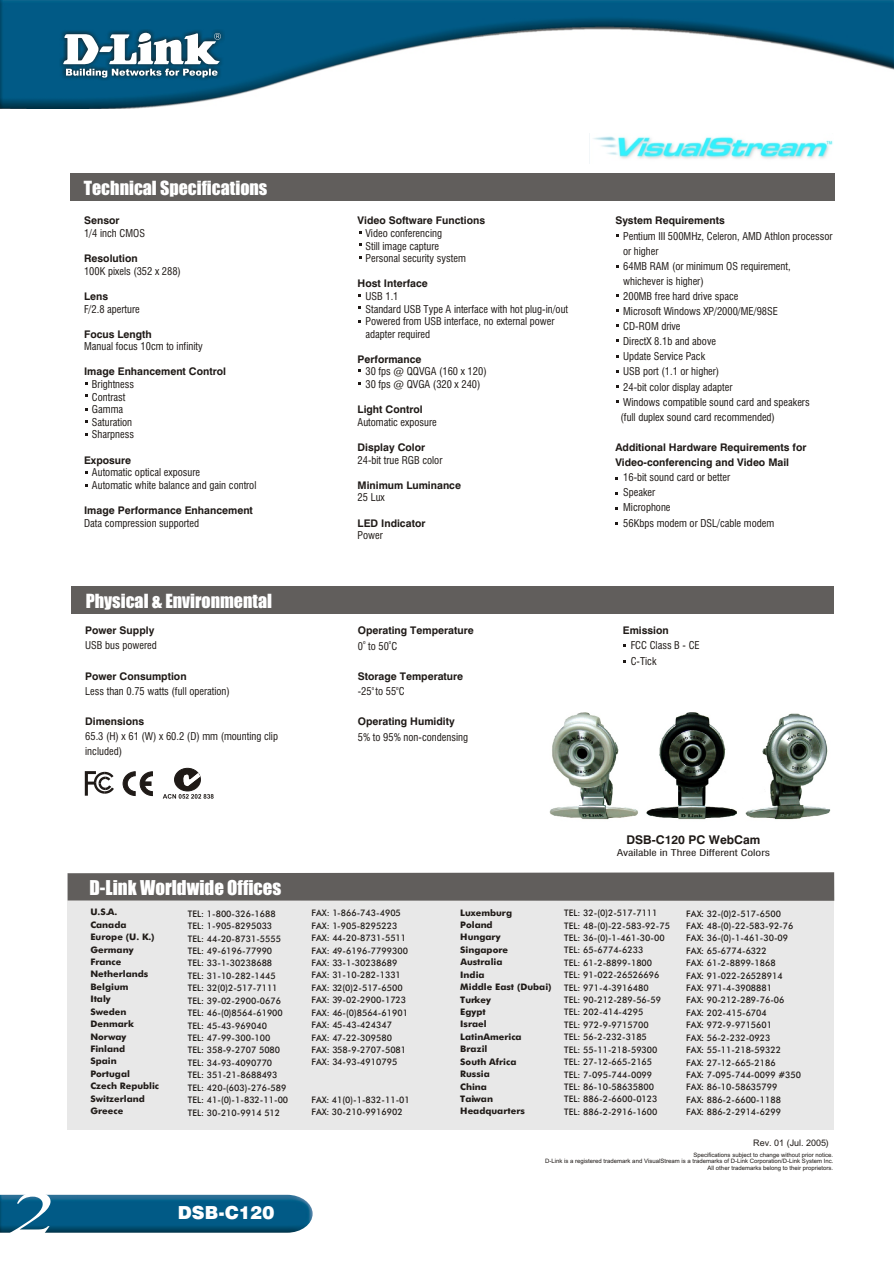
<style>
.page{position:relative;width:894px;height:1263px;background:#fff}
.page>*{position:absolute;margin:0;border:0;box-sizing:border-box;transform-origin:0 0}
.t1{font:italic 62.4px "Times New Roman";color:#fff;scale:1.41 1}
.t2{font:18.9px "Impact";color:#fff}
.t3{font:18px "Impact";color:#fff}
.t4{font:18px "Swis 721 Blk BT";color:#fff}
.t5{font:700 12px "Swis 721 BT";color:#1f1a17}
.t6{font:10.5px/15.1px "Swis 721 Cn BT";color:#1f1a17}
.t7{font:700 10.5px/15.1px "Swis 721 BT";color:#1f1a17}
.t8{font:9.15px "Swis 721 Cn BT";color:#1f1a17;scale:1.3 1}
.t9{font:9px/12.5px "Futura Md BT";color:#1f1a17}
.t10{font:700 9px/12.5px "Futura Md BT";color:#1f1a17}
.t11{font:9px "Arial";color:#1f1a17}
.t12{font:6px/6.8px "Arial";color:#1f1a17;text-align:right}
.t13{font:5.25px "Swis 721 Cn BT";color:#1f1a17}
</style>
<div class="page">
<img style="left:0;top:0;width:894px;height:108px">
<img style="left:60px;top:29px;width:164px;height:52px">
<svg style="left:63px;top:33px;width:158px;height:45px"></svg>
<img style="left:0;top:1195px;width:313px;height:38px">
<div style="left:72px;top:587px;width:762px;height:27px;background:#615e5c"></div>
<div style="left:70px;top:173px;width:764px;height:28px;background:#615e5c"></div>
<svg style="left:85px;top:771px;width:29px;height:25px"></svg>
<svg style="left:123px;top:771px;width:30px;height:25px"></svg>
<div style="left:174px;top:768px;width:27px;height:23px;background:#1f1a17;border:1px solid #1f1a17;border-radius:50%"></div>
<svg style="left:183px;top:773px;width:17px;height:13px"></svg>
<svg style="left:163px;top:794px;width:51px;height:5px"></svg>
<div style="left:68px;top:874px;width:766px;height:256px;background:#e8e8e8"></div>
<svg style="left:68px;top:872px;width:766px;height:29px;background:#666362"></svg>
<img style="left:593px;top:136px;width:240px;height:23px">
<img style="left:549px;top:712px;width:282px;height:108px">
<h3 class="t3" style="left:84px;top:181px;width:185px">Technical Specifications</h3>
<p class="t7" style="left:84px;top:214px;width:37px">Sensor</p>
<p class="t7" style="left:358px;top:214px;width:129px">Video Software Functions</p>
<p class="t6" style="left:84px;top:227px;width:62px">1/4 inch CMOS</p>
<p class="t6" style="left:365px;top:228px;width:78px;line-height:12.6px">Video conferencing<br>Still image capture</p>
<p class="t7" style="left:84px;top:252px;width:55px">Resolution</p>
<p class="t6" style="left:365px;top:252px;width:102px">Personal security system</p>
<p class="t6" style="left:84px;top:264px;width:98px">100K pixels (352 x 288)</p>
<p class="t7" style="left:358px;top:277px;width:72px">Host Interface</p>
<p class="t7" style="left:84px;top:290px;width:26px">Lens</p>
<p class="t6" style="left:365px;top:290px;width:35px">USB 1.1</p>
<p class="t6" style="left:84px;top:302px;width:57px">F/2.8 aperture</p>
<p class="t6" style="left:365px;top:304px;width:204px;line-height:12.6px">Standard USB Type A interface with hot plug-in/out<br>Powered from USB interface, no external power</p>
<p class="t7" style="left:84px;top:327px;width:69px">Focus Length</p>
<p class="t6" style="left:365px;top:327px;width:66px">adapter required</p>
<p class="t6" style="left:84px;top:340px;width:120px">Manual focus 10cm to infinity</p>
<p class="t7" style="left:358px;top:353px;width:65px">Performance</p>
<p class="t7" style="left:84px;top:365px;width:143px">Image Enhancement Control</p>
<p class="t6" style="left:365px;top:365px;width:123px">30 fps @ QQVGA (160 x 120)</p>
<p class="t6" style="left:92px;top:378px;width:44px">Brightness</p>
<p class="t6" style="left:365px;top:378px;width:117px">30 fps @ QVGA (320 x 240)</p>
<p class="t6" style="left:92px;top:392px;width:35px;line-height:12.6px">Contrast<br>Gamma</p>
<p class="t7" style="left:358px;top:403px;width:67px">Light Control</p>
<p class="t6" style="left:92px;top:416px;width:42px">Saturation</p>
<p class="t6" style="left:358px;top:416px;width:81px">Automatic exposure</p>
<p class="t6" style="left:92px;top:428px;width:44px">Sharpness</p>
<p class="t7" style="left:358px;top:441px;width:69px">Display Color</p>
<p class="t7" style="left:84px;top:453px;width:49px">Exposure</p>
<p class="t6" style="left:358px;top:453px;width:86px">24-bit true RGB color</p>
<p class="t6" style="left:92px;top:467px;width:166px;line-height:12.6px">Automatic optical exposure<br>Automatic white balance and gain control</p>
<p class="t7" style="left:358px;top:478px;width:105px">Minimum Luminance</p>
<p class="t6" style="left:358px;top:491px;width:29px">25 Lux</p>
<p class="t7" style="left:84px;top:504px;width:170px">Image Performance Enhancement</p>
<p class="t6" style="left:84px;top:516px;width:117px">Data compression supported</p>
<p class="t7" style="left:358px;top:516px;width:69px">LED Indicator</p>
<p class="t6" style="left:358px;top:529px;width:27px">Power</p>
<h3 class="t3" style="left:86px;top:594px;width:188px">Physical &amp; Environmental</h3>
<p class="t7" style="left:615px;top:214px;width:111px">System Requirements</p>
<p class="t6" style="left:621px;top:229px;width:214px">Pentium III 500MHz, Celeron, AMD Athlon processor or higher<br>64MB RAM (or minimum OS requirement,<br>whichever is higher)<br>200MB free hard drive space<br>Microsoft Windows XP/2000/ME/98SE<br>CD-ROM drive<br>DirectX 8.1b and above<br>Update Service Pack<br>USB port (1.1 or higher)<br>24-bit color display adapter<br>Windows compatible sound card and speakers<br>(full duplex sound card recommended)</p>
<p class="t7" style="left:615px;top:441px;width:193px">Additional Hardware Requirements for<br>Video-conferencing and Video Mail</p>
<p class="t6" style="left:623px;top:471px;width:153px">16-bit sound card or better<br>Speaker<br>Microphone<br>56Kbps modem or DSL/cable modem</p>
<p class="t7" style="left:85px;top:624px;width:71px">Power Supply</p>
<p class="t7" style="left:358px;top:624px;width:117px">Operating Temperature</p>
<p class="t7" style="left:623px;top:624px;width:47px">Emission</p>
<p class="t13" style="left:363px;top:640px;width:4px">o</p>
<p class="t6" style="left:85px;top:639px;width:73px">USB bus powered</p>
<p class="t6" style="left:358px;top:639px;width:41px">0 to 50 C</p>
<p class="t6" style="left:631px;top:639px;width:71px">FCC Class B - CE<br>C-Tick</p>
<p class="t7" style="left:85px;top:669px;width:103px">Power Consumption</p>
<p class="t7" style="left:358px;top:670px;width:107px">Storage Temperature</p>
<p class="t6" style="left:85px;top:684px;width:146px">Less than 0.75 watts (full operation)</p>
<p class="t6" style="left:358px;top:685px;width:48px">-25 to 55 C</p>
<p class="t7" style="left:85px;top:715px;width:60px">Dimensions</p>
<p class="t7" style="left:358px;top:715px;width:98px">Operating Humidity</p>
<p class="t6" style="left:85px;top:730px;width:194px">65.3 (H) x 61 (W) x 60.2 (D) mm (mounting clip</p>
<p class="t6" style="left:358px;top:730px;width:112px">5% to 95% non-condensing</p>
<p class="t6" style="left:85px;top:745px;width:38px">included)</p>
<p class="t13" style="left:389px;top:640px;width:4px">o</p>
<p class="t13" style="left:372px;top:686px;width:4px">o</p>
<p class="t13" style="left:396px;top:686px;width:4px">o</p>
<h1 class="t1" style="left:8px;top:1191px;width:40px">2</h1>
<h2 class="t2" style="left:90px;top:880px;width:193px">D-Link Worldwide Offices</h2>
<p class="t10" style="left:90px;top:907px;width:70px">U.S.A.<br>Canada<br>Europe (U. K.)<br>Germany<br>France<br>Netherlands<br>Belgium<br>Italy<br>Sweden<br>Denmark<br>Norway<br>Finland<br>Spain<br>Portugal<br>Czech Republic<br>Switzerland<br>Greece</p>
<p class="t10" style="left:460px;top:907px;width:93px">Luxemburg<br>Poland<br>Hungary<br>Singapore<br>Australia<br>India<br>Middle East (Dubai)<br>Turkey<br>Egypt<br>Israel<br>LatinAmerica<br>Brazil<br>South Africa<br>Russia<br>China<br>Taiwan<br>Headquarters</p>
<p class="t9" style="left:188px;top:908px;width:100px">TEL: 1-800-326-1688<br>TEL: 1-905-8295033<br>TEL: 44-20-8731-5555<br>TEL: 49-6196-77990<br>TEL: 33-1-30238688<br>TEL: 31-10-282-1445<br>TEL: 32(0)2-517-7111<br>TEL: 39-02-2900-0676<br>TEL: 46-(0)8564-61900<br>TEL: 45-43-969040<br>TEL: 47-99-300-100<br>TEL: 358-9-2707 5080<br>TEL: 34-93-4090770<br>TEL: 351-21-8688493<br>TEL: 420-(603)-276-589</p>
<p class="t9" style="left:311px;top:908px;width:98px">FAX: 1-866-743-4905<br>FAX: 1-905-8295223<br>FAX: 44-20-8731-5511<br>FAX: 49-6196-7799300<br>FAX: 33-1-30238689<br>FAX: 31-10-282-1331<br>FAX: 32(0)2-517-6500<br>FAX: 39-02-2900-1723<br>FAX: 46-(0)8564-61901<br>FAX: 45-43-424347<br>FAX: 47-22-309580<br>FAX: 358-9-2707-5081<br>FAX: 34-93-4910795</p>
<p class="t9" style="left:311px;top:1094px;width:100px">FAX: 41(0)-1-832-11-01<br>FAX: 30-210-9916902</p>
<p class="t9" style="left:188px;top:1095px;width:102px">TEL: 41-(0)-1-832-11-00<br>TEL: 30-210-9914 512</p>
<h3 class="t5" style="left:627px;top:834px;width:135px">DSB-C120 PC WebCam</h3>
<p class="t8" style="left:617px;top:849px;width:120px">Available in Three Different Colors</p>
<p class="t9" style="left:564px;top:908px;width:107px">TEL: 32-(0)2-517-7111<br>TEL: 48-(0)-22-583-92-75<br>TEL: 36-(0)-1-461-30-00<br>TEL: 65-6774-6233<br>TEL: 61-2-8899-1800<br>TEL: 91-022-26526696<br>TEL: 971-4-3916480<br>TEL: 90-212-289-56-59<br>TEL: 202-414-4295<br>TEL: 972-9-9715700<br>TEL: 56-2-232-3185<br>TEL: 55-11-218-59300<br>TEL: 27-12-665-2165<br>TEL: 7-095-744-0099<br>TEL: 86-10-58635800<br>TEL: 886-2-6600-0123<br>TEL: 886-2-2916-1600</p>
<p class="t9" style="left:686px;top:908px;width:116px">FAX: 32-(0)2-517-6500<br>FAX: 48-(0)-22-583-92-76<br>FAX: 36-(0)-1-461-30-09<br>FAX: 65-6774-6322<br>FAX: 61-2-8899-1868<br>FAX: 91-022-26528914<br>FAX: 971-4-3908881<br>FAX: 90-212-289-76-06<br>FAX: 202-415-6704<br>FAX: 972-9-9715601<br>FAX: 56-2-232-0923<br>FAX: 55-11-218-59322<br>FAX: 27-12-665-2186<br>FAX: 7-095-744-0099 #350<br>FAX: 86-10-58635799<br>FAX: 886-2-6600-1188<br>FAX: 886-2-2914-6299</p>
<h3 class="t4" style="left:178px;top:1205px;width:98px">DSB-C120</h3>
<p class="t11" style="left:753px;top:1139px;width:77px">Rev. 01 (Jul. 2005)</p>
<p class="t12" style="left:545px;top:1152px;width:290px">Specifications subject to change without prior notice.<br>D-Link is a registered trademark and VisualStream is a trademarks of D-Link Corporation/D-Link System Inc.<br>All other trademarks belong to their proprietors.</p>
</div>
